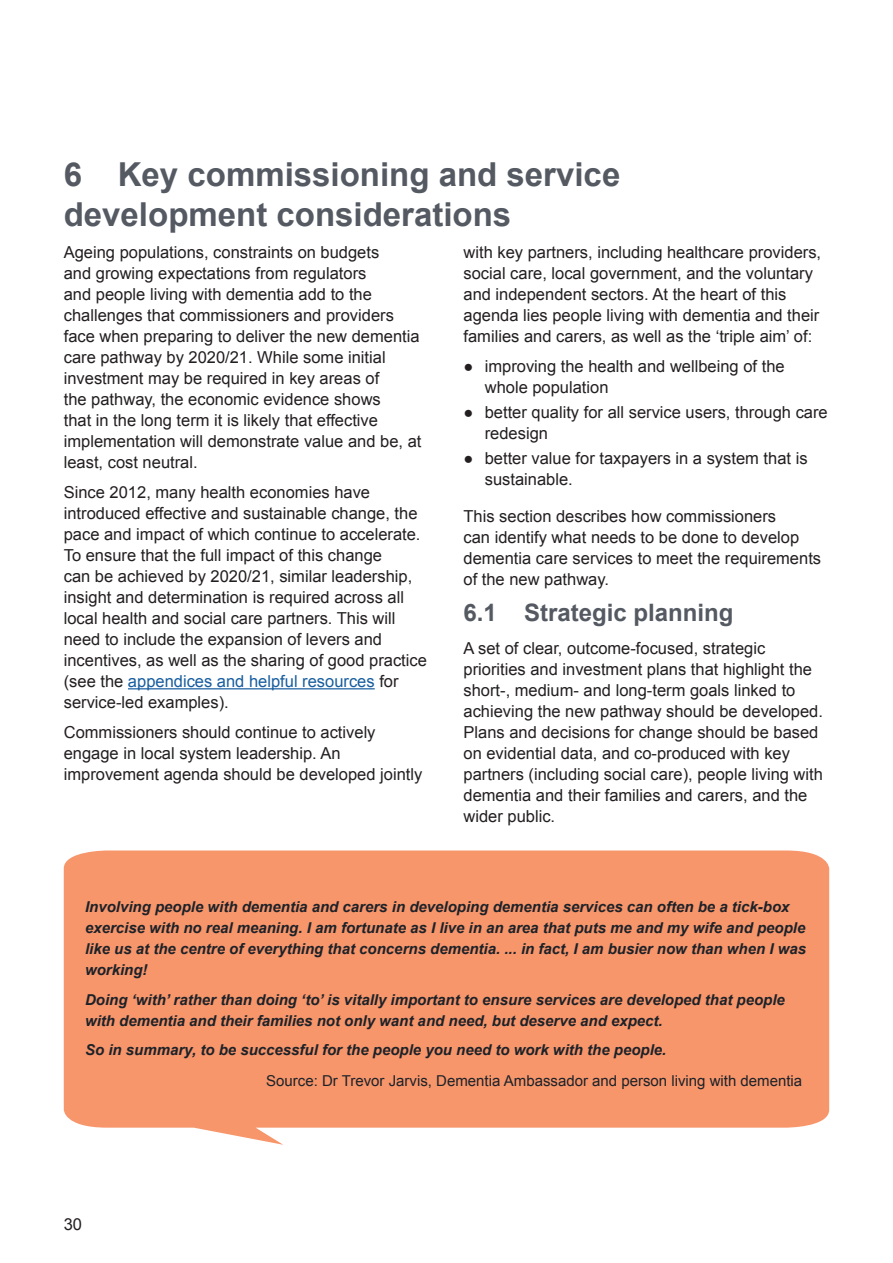
<style>
.page{position:relative;width:893px;height:1263px;background:#fff}
.page>*{position:absolute;margin:0;border:0;box-sizing:border-box;transform-origin:0 0}
.t1{font:700 33px/39.6px "Arial";color:#545962}
.t2{font:700 24px "Arial";color:#545962}
.t3{font:16.5px/21px "Arial";color:#231f20}
.t4{font:italic 700 15px/21px "Arial";color:#1d2228}
.Quote_source{font:15px "Arial";color:#1d2228}
.s1{color:#175d9e}
</style>
<div class="page">
<hr style="left:128px;top:688px;width:247px;height:1px;background:#175d9e">
<div style="left:64px;top:850px;width:765px;height:295px;background:#f7956b"></div>
<p class="t1" style="left:64px;top:156px;width:558px">6 Key commissioning and service development considerations</p>
<p class="t3" style="left:64px;top:242px;width:359px">Ageing populations, constraints on budgets<br>and growing expectations from regulators<br>and people living with dementia add to the challenges that commissioners and providers face when preparing to deliver the new dementia care pathway by 2020/21. While some initial investment may be required in key areas of<br>the pathway, the economic evidence shows<br>that in the long term it is likely that effective implementation will demonstrate value and be, at least, cost neutral.</p>
<p class="t3" style="left:64px;top:482px;width:365px">Since 2012, many health economies have introduced effective and sustainable change, the pace and impact of which continue to accelerate.<br>To ensure that the full impact of this change<br>can be achieved by 2020/21, similar leadership, insight and determination is required across all local health and social care partners. This will need to include the expansion of levers and incentives, as well as the sharing of good practice (see the <span class="s1">appendices and helpful resources</span> for service-led examples).</p>
<p class="t3" style="left:64px;top:722px;width:360px">Commissioners should continue to actively engage in local system leadership. An improvement agenda should be developed jointly</p>
<p class="t3" style="left:463px;top:242px;width:359px">with key partners, including healthcare providers, social care, local government, and the voluntary and independent sectors. At the heart of this agenda lies people living with dementia and their families and carers, as well as the ‘triple aim’ of:</p>
<p class="t3" style="left:485px;top:355px;width:301px;text-indent:-21px">● improving the health and wellbeing of the whole population</p>
<p class="t3" style="left:485px;top:402px;width:344px;text-indent:-21px">● better quality for all service users, through care redesign</p>
<p class="t3" style="left:485px;top:448px;width:324px;text-indent:-21px">● better value for taxpayers in a system that is sustainable.</p>
<p class="t3" style="left:463px;top:506px;width:359px">This section describes how commissioners<br>can identify what needs to be done to develop dementia care services to meet the requirements of the new pathway.</p>
<p class="t2" style="left:463px;top:596px;width:272px">6.1 Strategic planning</p>
<p class="t3" style="left:463px;top:638px;width:361px">A set of clear, outcome-focused, strategic priorities and investment plans that highlight the short-, medium- and long-term goals linked to achieving the new pathway should be developed.<br>Plans and decisions for change should be based on evidential data, and co-produced with key partners (including social care), people living with dementia and their families and carers, and the wider public.</p>
<p class="t4" style="left:85px;top:897px;width:723px">Involving people with dementia and carers in developing dementia services can often be a tick-box exercise with no real meaning. I am fortunate as I live in an area that puts me and my wife and people like us at the centre of everything that concerns dementia. ... in fact, I am busier now than when I was working!</p>
<p class="t4" style="left:85px;top:989px;width:701px">Doing ‘with’ rather than doing ‘to’ is vitally important to ensure services are developed that people with dementia and their families not only want and need, but deserve and expect.</p>
<p class="t4" style="left:85px;top:1040px;width:583px">So in summary, to be successful for the people you need to work with the people.</p>
<p class="Quote_source" style="left:266px;top:1071px;width:538px">Source: Dr Trevor Jarvis, Dementia Ambassador and person living with dementia</p>
<p class="t3" style="left:64px;top:1214px;width:20px">30</p>
</div>
